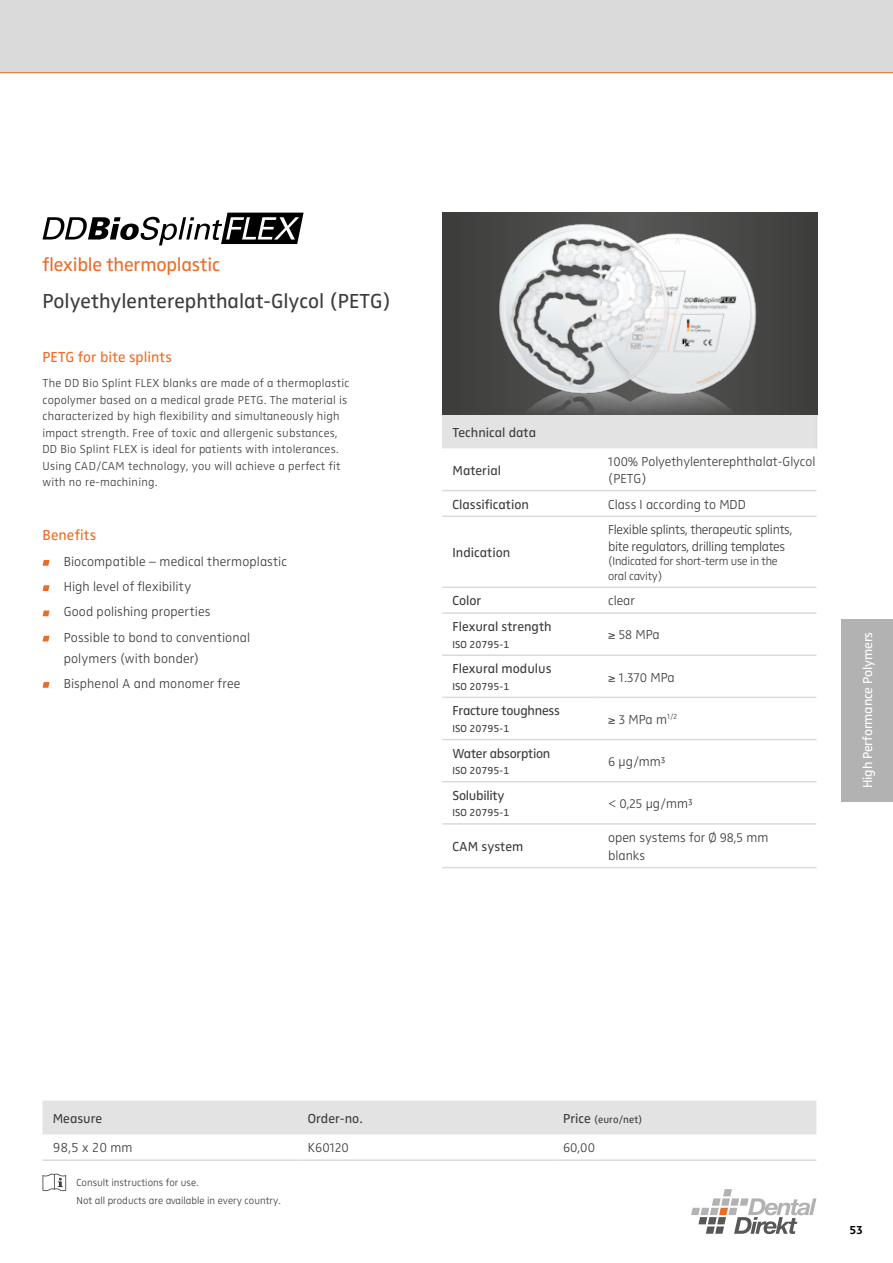
<style>
.page{position:relative;width:893px;height:1263px;background:#fff}
.page>*{position:absolute;margin:0;border:0;box-sizing:border-box;transform-origin:0 0}
.t1{font:21px "Zwo Regular Plain Alt";color:#3c3c3b}
.t2{font:19.5px "Zwo Regular Plain Alt";letter-spacing:-.01em;color:#ed6c25}
.t3{font:15px "Zwo Regular Plain Alt";letter-spacing:.005em;color:#ed6c25}
.t4{font:13.5px/25.2px "Zwo Light Plain Alt";letter-spacing:.01em;color:#3c3c3b}
.t5{font:13.5px/16.5px "Zwo Light LF Plain Alt";color:#3c3c3b}
.t6{font:13.5px "Zwo Regular Plain Alt";color:#3c3c3b}
.t7{font:13.5px/16.5px "Zwo Light LF Plain Alt";letter-spacing:-.025em;color:#3c3c3b}
.t8{font:13.5px "Zwo Regular Plain Alt";letter-spacing:-.02em;color:#3c3c3b}
.t9{font:13.5px "Zwo Regular Plain Alt";letter-spacing:-.01em;color:#fff}
.t10{font:12px/16.5px "Zwo Light Plain Alt";letter-spacing:.02em;color:#3c3c3b}
.t11{font:12px/14.4px "Zwo Light LF Plain Alt";letter-spacing:-.02em;color:#3c3c3b}
.t12{font:12px "Zwo Bold Plain Alt";color:#000}
.t13{font:10.5px/17.4px "Zwo Light Plain Alt";color:#3c3c3b}
.t14{font:10.5px "Zwo Regular Plain Alt";color:#3c3c3b}
.s1{font-size:13.5px}
</style>
<div class="page">
<svg style="left:691px;top:1189px;width:125px;height:45px"></svg>
<div style="left:0;top:0;width:893px;height:72px;background:#dadada"></div>
<hr style="left:0;top:72px;width:893px;height:1px;background:#ed6c25">
<svg style="left:43px;top:213px;width:261px;height:32px"></svg>
<svg style="left:43px;top:1174px;width:23px;height:17px"></svg>
<div style="left:43px;top:1101px;width:773px;height:34px;background:#e3e3e3"></div>
<hr style="left:43px;top:1159px;width:255px;height:2px;background:#dadada">
<hr style="left:298px;top:1159px;width:255px;height:2px;background:#dadada">
<hr style="left:553px;top:1159px;width:263px;height:2px;background:#dadada">
<svg style="left:43px;top:560px;width:7px;height:6px"></svg>
<svg style="left:43px;top:585px;width:7px;height:6px"></svg>
<svg style="left:43px;top:610px;width:7px;height:6px"></svg>
<svg style="left:43px;top:636px;width:7px;height:5px"></svg>
<svg style="left:43px;top:682px;width:7px;height:6px"></svg>
<div style="left:442px;top:414px;width:374px;height:34px;background:#e3e3e3"></div>
<svg style="left:442px;top:448px;width:374px;height:335px"></svg>
<hr style="left:816px;top:414px;width:1px;height:34px;background:#dadada">
<hr style="left:442px;top:490px;width:156px;height:1px;background:#dadada">
<hr style="left:442px;top:516px;width:156px;height:1px;background:#dadada">
<hr style="left:442px;top:587px;width:156px;height:1px;background:#dadada">
<hr style="left:442px;top:612px;width:156px;height:2px;background:#dadada">
<hr style="left:442px;top:654px;width:156px;height:2px;background:#dadada">
<hr style="left:598px;top:654px;width:218px;height:2px;background:#dadada">
<hr style="left:442px;top:697px;width:156px;height:1px;background:#dadada">
<hr style="left:598px;top:697px;width:218px;height:1px;background:#dadada">
<hr style="left:442px;top:739px;width:156px;height:1px;background:#dadada">
<hr style="left:598px;top:739px;width:218px;height:1px;background:#dadada">
<hr style="left:442px;top:781px;width:156px;height:1px;background:#dadada">
<hr style="left:598px;top:781px;width:218px;height:1px;background:#dadada">
<hr style="left:442px;top:823px;width:156px;height:2px;background:#dadada">
<hr style="left:598px;top:823px;width:218px;height:2px;background:#dadada">
<hr style="left:442px;top:867px;width:156px;height:1px;background:#dadada">
<hr style="left:598px;top:867px;width:218px;height:1px;background:#dadada">
<hr style="left:598px;top:490px;width:218px;height:1px;background:#dadada">
<hr style="left:598px;top:516px;width:218px;height:1px;background:#dadada">
<hr style="left:598px;top:587px;width:218px;height:1px;background:#dadada">
<hr style="left:598px;top:612px;width:218px;height:2px;background:#dadada">
<svg style="left:442px;top:213px;width:375px;height:201px"></svg>
<div style="left:842px;top:619px;width:51px;height:182px;background:#b3b2b2"></div>
<h2 class="t2" style="left:43px;top:253px;width:179px">flexible thermoplastic</h2>
<h1 class="t1" style="left:43px;top:289px;width:350px">Polyethylenterephthalat-Glycol (PETG)</h1>
<p class="t3" style="left:43px;top:349px;width:131px">PETG for bite splints</p>
<p class="t10" style="left:43px;top:375px;width:308px">The DD Bio Splint FLEX blanks are made of a thermoplastic copolymer based on a medical grade PETG. The material is characterized by high flexibility and simultaneously high impact strength. Free of toxic and allergenic substances, DD Bio Splint FLEX is ideal for patients with intolerances.<br>Using CAD/CAM technology, you will achieve a perfect fit with no re-machining.</p>
<p class="t3" style="left:43px;top:527px;width:55px">Benefits</p>
<p class="t4" style="left:64px;top:549px;width:225px">Biocompatible – medical thermoplastic<br>High level of flexibility<br>Good polishing properties<br>Possible to bond to conventional</p>
<p class="t4" style="left:64px;top:645px;width:178px">polymers (with bonder)<br>Bisphenol A and monomer free</p>
<p class="t6" style="left:452px;top:424px;width:85px">Technical data</p>
<p class="t6" style="left:452px;top:462px;width:50px">Material</p>
<p class="t5" style="left:608px;top:454px;width:209px">100% Polyethylenterephthalat-Glycol (PETG)</p>
<p class="t6" style="left:452px;top:496px;width:78px">Classification</p>
<p class="t5" style="left:608px;top:496px;width:139px">Class I according to MDD</p>
<p class="t6" style="left:452px;top:545px;width:59px">Indication</p>
<p class="t7" style="left:608px;top:522px;width:186px">Flexible splints, therapeutic splints, bite regulators, drilling templates</p>
<p class="t11" style="left:608px;top:554px;width:171px">(Indicated for short-term use in the oral cavity)</p>
<p class="t6" style="left:452px;top:593px;width:30px">Color</p>
<p class="t5" style="left:608px;top:593px;width:28px">clear</p>
<p class="t6" style="left:452px;top:619px;width:101px">Flexural strength</p>
<p class="t14" style="left:452px;top:638px;width:58px">ISO 20795-1</p>
<p class="t5" style="left:608px;top:626px;width:53px">≥ 58 MPa</p>
<p class="t6" style="left:452px;top:661px;width:101px">Flexural modulus</p>
<p class="t14" style="left:452px;top:680px;width:58px">ISO 20795-1</p>
<p class="t8" style="left:452px;top:703px;width:109px">Fracture toughness</p>
<p class="t14" style="left:452px;top:722px;width:58px">ISO 20795-1</p>
<p class="t8" style="left:452px;top:745px;width:99px">Water absorption</p>
<p class="t14" style="left:452px;top:764px;width:58px">ISO 20795-1</p>
<p class="t8" style="left:452px;top:787px;width:53px">Solubility</p>
<p class="t14" style="left:452px;top:807px;width:58px">ISO 20795-1</p>
<p class="t5" style="left:608px;top:669px;width:68px">≥ 1.370 MPa</p>
<p class="t5" style="left:608px;top:711px;width:71px">≥ 3 MPa m<sup>1/2</sup></p>
<p class="t5" style="left:608px;top:753px;width:59px">6 μg/mm³</p>
<p class="t5" style="left:608px;top:795px;width:86px">&lt; 0,25 μg/mm³</p>
<p class="t6" style="left:452px;top:839px;width:72px">CAM system</p>
<p class="t5" style="left:608px;top:828px;width:162px;line-height:18px">open systems for Ø 98,5 mm blanks</p>
<p class="t9" style="left:860px;top:788px;width:158px;rotate:-90deg">High Performance Polymers</p>
<p class="t6" style="left:53px;top:1110px;width:51px">Measure</p>
<p class="t6" style="left:308px;top:1110px;width:56px">Order-no.</p>
<p class="t14" style="left:563px;top:1113px;width:81px"><span class="s1">Price</span> (euro/net)</p>
<p class="t4" style="left:53px;top:1135px;width:81px">98,5 x 20 mm</p>
<p class="t5" style="left:308px;top:1139px;width:42px">K60120</p>
<p class="t5" style="left:563px;top:1139px;width:33px">60,00</p>
<p class="t13" style="left:77px;top:1174px;width:206px">Consult instructions for use.<br>Not all products are available in every country.</p>
<p class="t12" style="left:849px;top:1223px;width:15px">53</p>
</div>
